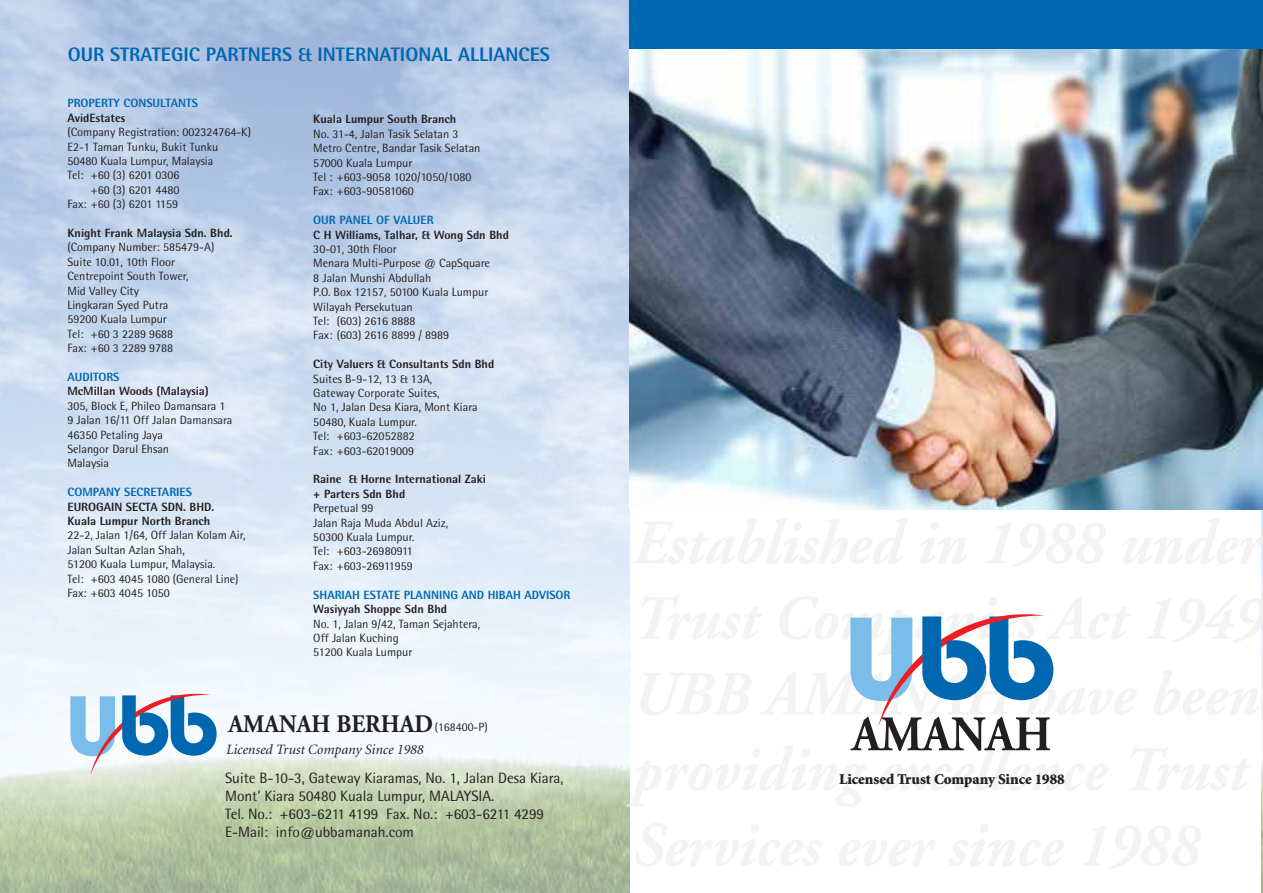
<style>
.page{position:relative;width:1263px;height:893px;background:#fff}
.page>*{position:absolute;margin:0;border:0;box-sizing:border-box;transform-origin:0 0}
.t1{font:700 25.2px "Adobe Garamond";color:#231f20;scale:.93 1}
.t2{font:800 19.5px "Rotis Semi Sans";color:#0067b1}
.t3{font:15px/18px "Rotis Semi Sans";color:#231f20}
.t4{font:900 15px "Minion";color:#231f20}
.t5{font:italic 14.25px "Minion";color:#231f20}
.t6{font:12px/14.4px "Rotis Semi Sans";color:#231f20}
.t7{font:800 12px/14.4px "Rotis Semi Sans";color:#231f20}
.t8{font:800 12px "Rotis Semi Sans";color:#0067b1}
.t9{font:11.85px "Rotis Semi Sans";color:#231f20}
</style>
<div class="page">
<img style="left:0;top:0;width:1263px;height:893px">
<div style="left:631px;top:501px;width:630px;height:391px;background:#fff"></div>
<svg style="left:70px;top:694px;width:147px;height:81px"></svg>
<img style="left:630px;top:48px;width:633px;height:462px">
<div style="left:629px;top:0;width:634px;height:48px;background:#0067b1"></div>
<svg style="left:850px;top:614px;width:203px;height:137px"></svg>
<h2 class="t2" style="left:68px;top:42px;width:484px">OUR STRATEGIC PARTNERS &amp; INTERNATIONAL ALLIANCES</h2>
<p class="t8" style="left:67px;top:96px;width:132px">PROPERTY CONSULTANTS</p>
<p class="t7" style="left:67px;top:110px;width:59px">AvidEstates</p>
<p class="t6" style="left:67px;top:125px;width:185px">(Company Registration: 002324764-K)</p>
<p class="t6" style="left:67px;top:139px;width:152px">E2-1 Taman Tunku, Bukit Tunku</p>
<p class="t6" style="left:67px;top:154px;width:147px">50480 Kuala Lumpur, Malaysia</p>
<p class="t6" style="left:67px;top:168px;width:114px">Tel: +60 (3) 6201 0306</p>
<p class="t6" style="left:91px;top:182px;width:90px">+60 (3) 6201 4480</p>
<p class="t6" style="left:67px;top:197px;width:112px">Fax: +60 (3) 6201 1159</p>
<p class="t7" style="left:67px;top:225px;width:167px">Knight Frank Malaysia Sdn. Bhd.</p>
<p class="t6" style="left:67px;top:240px;width:148px">(Company Number: 585479-A)<br>Suite 10.01, 10th Floor<br>Centrepoint South Tower,<br>Mid Valley City<br>Lingkaran Syed Putra<br>59200 Kuala Lumpur<br>Tel: +60 3 2289 9688<br>Fax: +60 3 2289 9788</p>
<p class="t8" style="left:67px;top:369px;width:54px">AUDITORS</p>
<p class="t7" style="left:67px;top:384px;width:143px">McMillan Woods (Malaysia)</p>
<p class="t6" style="left:67px;top:398px;width:167px">305, Block E, Phileo Damansara 1<br>9 Jalan 16/11 Off Jalan Damansara<br>46350 Petaling Jaya<br>Selangor Darul Ehsan<br>Malaysia</p>
<p class="t8" style="left:67px;top:484px;width:126px">COMPANY SECRETARIES</p>
<p class="t7" style="left:67px;top:499px;width:149px">EUROGAIN SECTA SDN. BHD.<br>Kuala Lumpur North Branch</p>
<p class="t6" style="left:67px;top:528px;width:180px">22-2, Jalan 1/64, Off Jalan Kolam Air,<br>Jalan Sultan Azlan Shah,<br>51200 Kuala Lumpur, Malaysia.<br>Tel: +603 4045 1080 (General Line)<br>Fax: +603 4045 1050</p>
<p class="t7" style="left:313px;top:112px;width:145px">Kuala Lumpur South Branch</p>
<p class="t6" style="left:313px;top:126px;width:169px">No. 31-4, Jalan Tasik Selatan 3<br>Metro Centre, Bandar Tasik Selatan<br>57000 Kuala Lumpur<br>Tel : +603-9058 1020/1050/1080<br>Fax: +603-90581060</p>
<p class="t8" style="left:313px;top:213px;width:122px">OUR PANEL OF VALUER</p>
<p class="t7" style="left:313px;top:227px;width:197px">C H Williams, Talhar, &amp; Wong Sdn Bhd</p>
<p class="t6" style="left:313px;top:242px;width:178px">30-01, 30th Floor<br>Menara Multi-Purpose @ CapSquare<br>8 Jalan Munshi Abdullah<br>P.O. Box 12157, 50100 Kuala Lumpur<br>Wilayah Persekutuan<br>Tel: (603) 2616 8888<br>Fax: (603) 2616 8899 / 8989</p>
<p class="t7" style="left:313px;top:357px;width:182px">City Valuers &amp; Consultants Sdn Bhd</p>
<p class="t6" style="left:313px;top:371px;width:166px">Suites B-9-12, 13 &amp; 13A,<br>Gateway Corporate Suites,<br>No 1, Jalan Desa Kiara, Mont Kiara<br>50480, Kuala Lumpur.<br>Tel: +603-62052882<br>Fax: +603-62019009</p>
<p class="t7" style="left:313px;top:472px;width:174px">Raine &amp; Horne International Zaki + Parters Sdn Bhd</p>
<p class="t6" style="left:313px;top:501px;width:136px">Perpetual 99<br>Jalan Raja Muda Abdul Aziz,<br>50300 Kuala Lumpur.<br>Tel: +603-26980911<br>Fax: +603-26911959</p>
<p class="t8" style="left:313px;top:587px;width:259px">SHARIAH ESTATE PLANNING AND HIBAH ADVISOR</p>
<p class="t7" style="left:313px;top:602px;width:135px">Wasiyyah Shoppe Sdn Bhd</p>
<p class="t6" style="left:313px;top:616px;width:168px">No. 1, Jalan 9/42, Taman Sejahtera,<br>Off Jalan Kuching<br>51200 Kuala Lumpur</p>
<h1 class="t1" style="left:229px;top:710px;width:221px">AMANAH BERHAD</h1>
<p class="t9" style="left:435px;top:720px;width:54px">(168400-P)</p>
<p class="t5" style="left:226px;top:742px;width:199px">Licensed Trust Company Since 1988</p>
<p class="t3" style="left:225px;top:768px;width:340px">Suite B-10-3, Gateway Kiaramas, No. 1, Jalan Desa Kiara, Mont' Kiara 50480 Kuala Lumpur, MALAYSIA.<br>Tel. No.: +603-6211 4199 Fax. No.: +603-6211 4299<br>E-Mail: info@ubbamanah.com</p>
<p class="t4" style="left:839px;top:772px;width:227px">Licensed Trust Company Since 1988</p>
</div>
